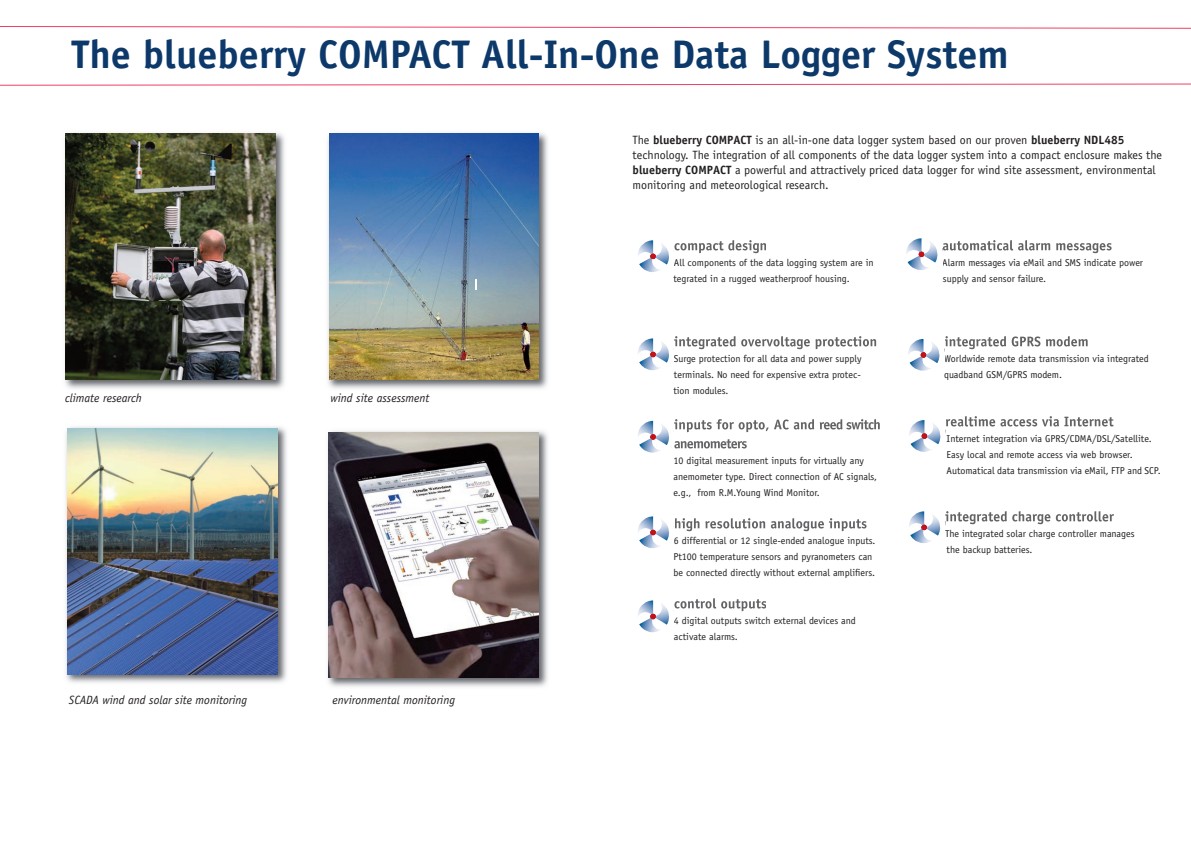
<style>
.page{position:relative;width:1191px;height:842px;background:#fff}
.page>*{position:absolute;margin:0;border:0;box-sizing:border-box;transform-origin:0 0}
.t1{font:700 40px "Officina Sans";color:#0c396a}
.t2{font:12px/15px "Officina Sans";color:#231f20}
.t3{font:italic 12px "Officina Sans";color:#231f20}
.t4{font:10px/16px "Officina Sans";color:#231f20}
.s1{font-weight:700}
</style>
<div class="page">
<svg style="left:819px;top:419px;width:54px;height:10px"></svg>
<img style="left:65px;top:133px;width:220px;height:256px">
<img style="left:66px;top:134px;width:209px;height:245px">
<img style="left:66px;top:427px;width:221px;height:256px">
<img style="left:67px;top:428px;width:210px;height:246px">
<img style="left:328px;top:431px;width:220px;height:256px">
<img style="left:329px;top:432px;width:209px;height:246px">
<img style="left:328px;top:133px;width:220px;height:256px">
<img style="left:329px;top:134px;width:210px;height:245px">
<svg style="left:0;top:26px;width:1191px;height:3px"></svg>
<svg style="left:0;top:83px;width:1191px;height:3px"></svg>
<svg style="left:638px;top:240px;width:103px;height:32px"></svg>
<svg style="left:475px;top:279px;width:2px;height:11px"></svg>
<svg style="left:638px;top:336px;width:90px;height:35px"></svg>
<svg style="left:638px;top:419px;width:99px;height:34px"></svg>
<svg style="left:638px;top:516px;width:103px;height:33px"></svg>
<svg style="left:638px;top:598px;width:107px;height:35px"></svg>
<svg style="left:909px;top:511px;width:90px;height:32px"></svg>
<svg style="left:909px;top:416px;width:97px;height:36px"></svg>
<svg style="left:908px;top:336px;width:90px;height:35px"></svg>
<svg style="left:906px;top:238px;width:95px;height:32px"></svg>
<h1 class="t1" style="left:72px;top:39px;width:938px">The blueberry COMPACT All-In-One Data Logger System</h1>
<p class="t2" style="left:632px;top:133px;width:531px">The <span class="s1">blueberry COMPACT</span> is an all-in-one data logger system based on our proven <span class="s1">blueberry NDL485 </span>technology. The integration of all components of the data logger system into a compact enclosure makes the <span class="s1">blueberry COMPACT</span> a powerful and attractively priced data logger for wind site assessment, environmental monitoring and meteorological research.</p>
<p class="t3" style="left:65px;top:394px;width:78px">climate research</p>
<p class="t3" style="left:330px;top:393px;width:100px">wind site assessment</p>
<p class="t3" style="left:69px;top:695px;width:180px">SCADA wind and solar site monitoring</p>
<p class="t3" style="left:332px;top:695px;width:124px">environmental monitoring</p>
<p class="t4" style="left:673px;top:256px;width:202px">All components of the data logging system are in tegrated in a rugged weatherproof housing.</p>
<p class="t4" style="left:673px;top:352px;width:189px;text-align:justify">Surge protection for all data and power supply terminals. No need for expensive extra protec&shy;tion modules.</p>
<p class="t4" style="left:673px;top:454px;width:205px">10 digital measurement inputs for virtually any anemometer type. Direct connection of AC signals, e.g., from R.M.Young Wind Monitor.</p>
<p class="t4" style="left:673px;top:534px;width:204px">6 differential or 12 single-ended analogue inputs.<br>Pt100 temperature sensors and pyranometers can be connected directly without external amplifiers.</p>
<p class="t4" style="left:674px;top:614px;width:183px">4 digital outputs switch external devices and activate alarms.</p>
<p class="t4" style="left:942px;top:256px;width:202px">Alarm messages via eMail and SMS indicate power supply and sensor failure.</p>
<p class="t4" style="left:944px;top:352px;width:206px">Worldwide remote data transmission via integrated quadband GSM/GPRS modem.</p>
<p class="t4" style="left:946px;top:432px;width:216px">Internet integration via GPRS/CDMA/DSL/Satellite.<br>Easy local and remote access via web browser.<br>Automatical data transmission via eMail, FTP and SCP.</p>
<p class="t4" style="left:945px;top:527px;width:191px">The integrated solar charge controller manages the backup batteries.</p>
</div>
